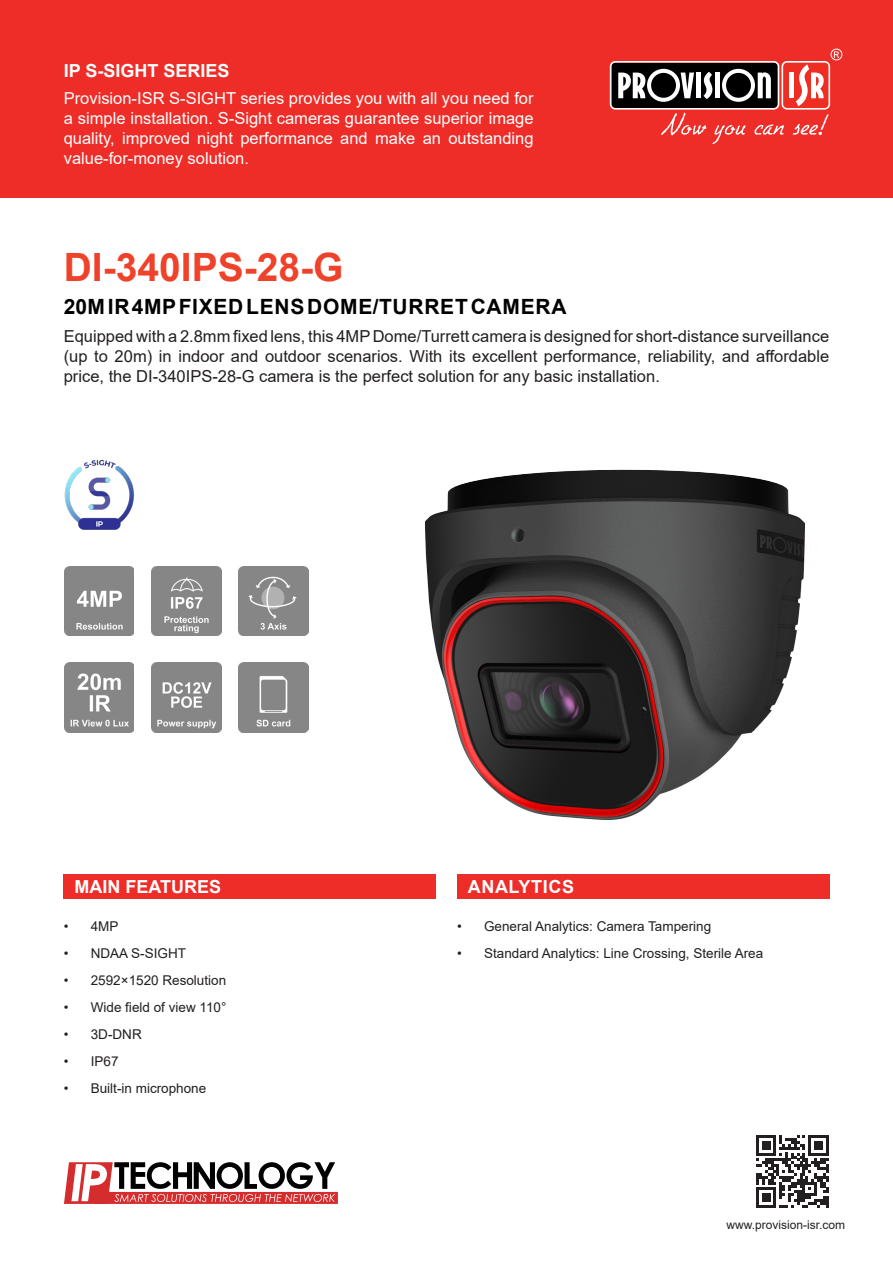
<style>
.page{position:relative;width:893px;height:1263px;background:#fff}
.page>*{position:absolute;margin:0;border:0;box-sizing:border-box;transform-origin:0 0}
.t1{font:700 39px "Arial";color:#ef422b}
.t2{font:700 21px "Arial";letter-spacing:.035em;color:#000001}
.t3{font:700 18px "Arial";color:#fff}
.t4{font:700 18px "Arial";letter-spacing:.035em;color:#fff}
.t5{font:16.5px/19.8px "Arial";color:#231f20;text-align:justify}
.t6{font:16.5px/19.8px "Arial";color:#fff;text-align:justify}
.t7{font:13.5px "Arial";color:#231f20}
.t8{font:12px "Arial";color:#231f20}
</style>
<div class="page">
<div style="left:0;top:0;width:893px;height:198px;background:#ee2d28"></div>
<svg style="left:610px;top:49px;width:232px;height:95px"></svg>
<img style="left:425px;top:469px;width:380px;height:351px">
<img style="left:64px;top:459px;width:70px;height:71px">
<svg style="left:756px;top:1135px;width:72px;height:73px"></svg>
<img style="left:151px;top:566px;width:70px;height:70px">
<img style="left:64px;top:566px;width:70px;height:70px">
<img style="left:239px;top:566px;width:69px;height:70px">
<img style="left:239px;top:663px;width:69px;height:69px">
<img style="left:64px;top:663px;width:70px;height:69px">
<img style="left:151px;top:663px;width:70px;height:69px">
<svg style="left:64px;top:1162px;width:274px;height:42px"></svg>
<div style="left:64px;top:874px;width:372px;height:25px;background:#ee2d28"></div>
<div style="left:457px;top:874px;width:372px;height:25px;background:#ee2d28"></div>
<p class="t3" style="left:64px;top:58px;width:167px">IP S-SIGHT SERIES</p>
<p class="t6" style="left:64px;top:88px;width:471px">Provision-ISR S-SIGHT series provides you with all you need for a simple installation. S-Sight cameras guarantee superior image quality, improved night performance and make an outstanding value-for-money solution.</p>
<p class="t1" style="left:64px;top:240px;width:281px">DI-340IPS-28-G</p>
<p class="t2" style="left:64px;top:292px;width:504px">20M IR 4MP FIXED LENS DOME/TURRET CAMERA</p>
<p class="t5" style="left:64px;top:326px;width:767px">Equipped with a 2.8mm fixed lens, this 4MP Dome/Turrett camera is designed for short-distance surveillance (up to 20m) in indoor and outdoor scenarios. With its excellent performance, reliability, and affordable price, the DI-340IPS-28-G camera is the perfect solution for any basic installation.</p>
<p class="t3" style="left:74px;top:874px;width:148px">MAIN FEATURES</p>
<p class="t4" style="left:468px;top:874px;width:108px">ANALYTICS</p>
<p class="t7" style="left:64px;top:917px;width:56px">• 4MP</p>
<p class="t7" style="left:64px;top:944px;width:124px">• NDAA S-SIGHT</p>
<p class="t7" style="left:64px;top:971px;width:164px">• 2592×1520 Resolution</p>
<p class="t7" style="left:64px;top:998px;width:164px">• Wide field of view 110°</p>
<p class="t7" style="left:64px;top:1025px;width:79px">• 3D-DNR</p>
<p class="t7" style="left:64px;top:1052px;width:56px">• IP67</p>
<p class="t7" style="left:64px;top:1079px;width:144px">• Built-in microphone</p>
<p class="t7" style="left:457px;top:917px;width:256px">• General Analytics: Camera Tampering</p>
<p class="t7" style="left:457px;top:944px;width:308px">• Standard Analytics: Line Crossing, Sterile Area</p>
<p class="t8" style="left:727px;top:1217px;width:120px">www.provision-isr.com</p>
</div>
